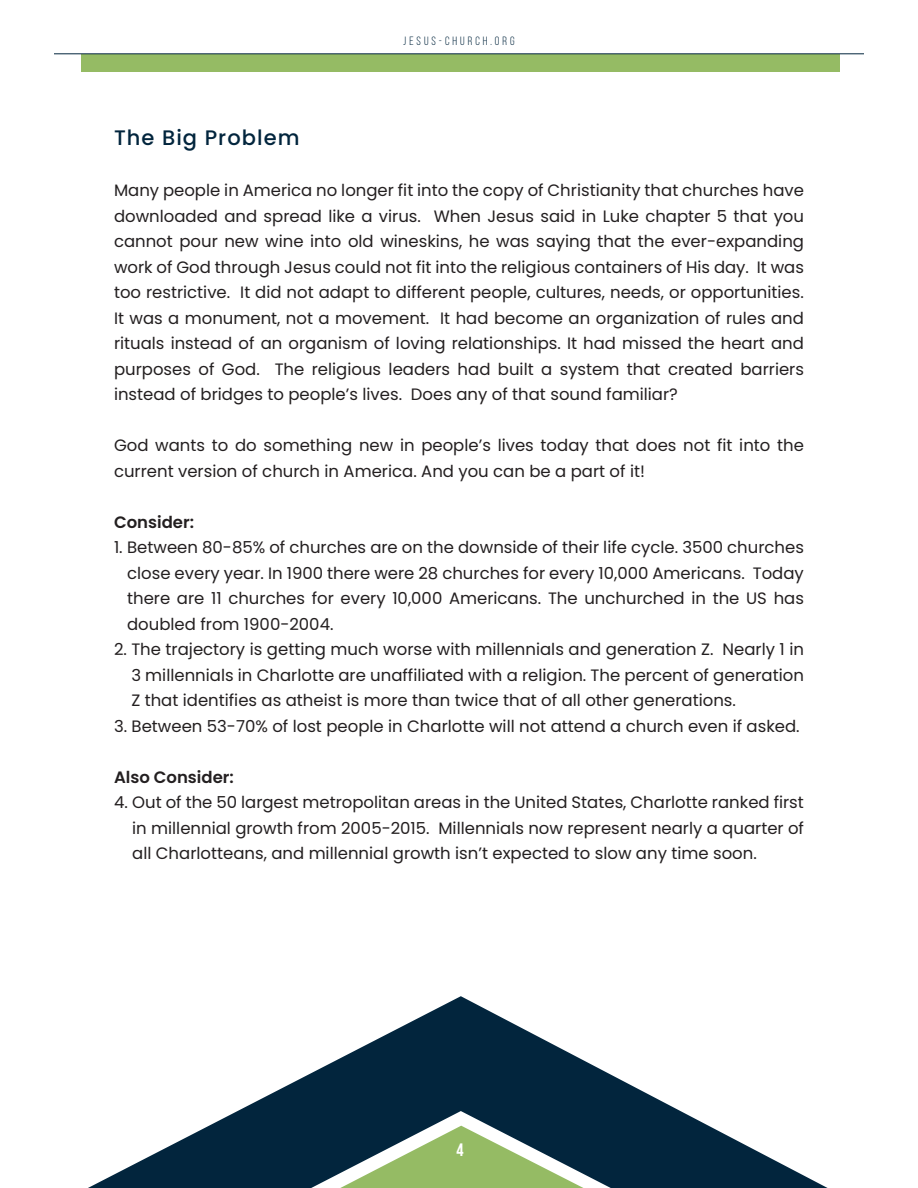
<style>
.page{position:relative;width:918px;height:1188px;background:#fff}
.page>*{position:absolute;margin:0;border:0;box-sizing:border-box;transform-origin:0 0}
.t1{font:500 21px "Poppins";letter-spacing:.05em;color:#02253d}
.t2{font:700 18px "Bebas Neue";color:#fff}
.t3{font:16.5px/25.5px "Poppins";color:#231f20;text-align:justify}
.t4{font:600 16.5px "Poppins";color:#231f20}
.t5{font:12px "Bebas Neue";letter-spacing:.25em;color:#02253d}
</style>
<div class="page">
<svg style="left:88px;top:996px;width:740px;height:192px"></svg>
<svg style="left:340px;top:1126px;width:243px;height:62px"></svg>
<div style="left:81px;top:54px;width:758px;height:18px;background:#95bb64"></div>
<hr style="left:54px;top:54px;width:810px;height:1px;background:#02253d">
<p class="t5" style="left:403px;top:35px;width:113px">JESUS-CHURCH.ORG</p>
<p class="t1" style="left:114px;top:126px;width:187px">The Big Problem</p>
<p class="t3" style="left:114px;top:178px;width:692px">Many people in America no longer fit into the copy of Christianity that churches have downloaded and spread like a virus. When Jesus said in Luke chapter 5 that you cannot pour new wine into old wineskins, he was saying that the ever-expanding work of God through Jesus could not fit into the religious containers of His day. It was too restrictive. It did not adapt to different people, cultures, needs, or opportunities.<br>It was a monument, not a movement. It had become an organization of rules and rituals instead of an organism of loving relationships. It had missed the heart and purposes of God. The religious leaders had built a system that created barriers instead of bridges to people’s lives. Does any of that sound familiar?</p>
<p class="t3" style="left:114px;top:433px;width:691px">God wants to do something new in people’s lives today that does not fit into the current version of church in America. And you can be a part of it!</p>
<p class="t4" style="left:114px;top:512px;width:82px">Consider:</p>
<p class="t3" style="left:127px;top:535px;width:678px;text-indent:-13px">1. Between 80-85% of churches are on the downside of their life cycle. 3500 churches close every year. In 1900 there were 28 churches for every 10,000 Americans. Today there are 11 churches for every 10,000 Americans. The unchurched in the US has doubled from 1900-2004.</p>
<p class="t3" style="left:131px;top:637px;width:674px;text-indent:-17px">2. The trajectory is getting much worse with millennials and generation Z. Nearly 1 in 3 millennials in Charlotte are unaffiliated with a religion. The percent of generation Z that identifies as atheist is more than twice that of all other generations.</p>
<p class="t3" style="left:114px;top:713px;width:687px">3. Between 53-70% of lost people in Charlotte will not attend a church even if asked.</p>
<p class="t4" style="left:114px;top:767px;width:121px">Also Consider:</p>
<p class="t3" style="left:132px;top:790px;width:673px;text-indent:-18px">4. Out of the 50 largest metropolitan areas in the United States, Charlotte ranked first in millennial growth from 2005-2015. Millennials now represent nearly a quarter of all Charlotteans, and millennial growth isn’t expected to slow any time soon.</p>
<p class="t2" style="left:457px;top:1140px;width:9px">4</p>
</div>
